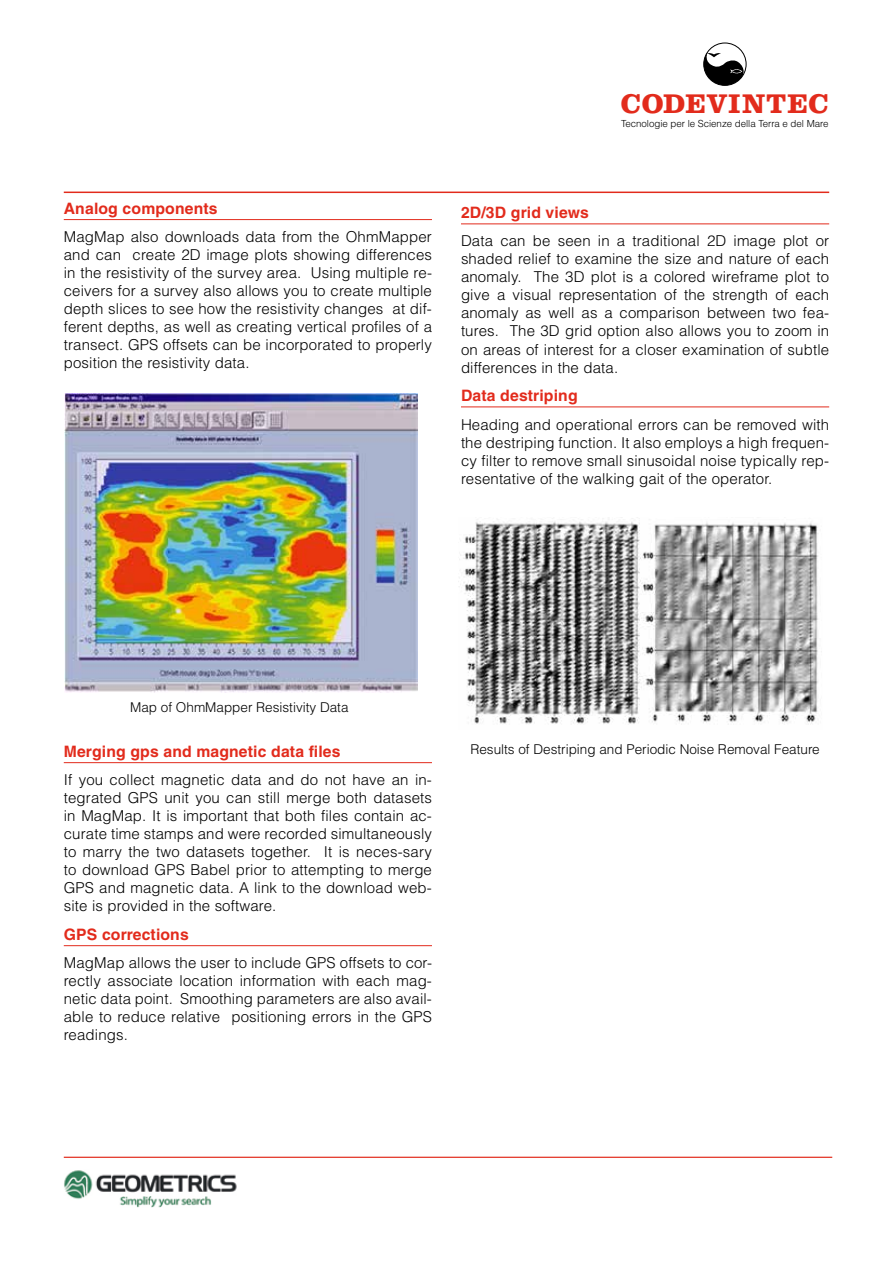
<style>
.page{position:relative;width:893px;height:1263px;background:#fff}
.page>*{position:absolute;margin:0;border:0;box-sizing:border-box;transform-origin:0 0}
.t1{font:700 28.05px "Clarendon LT Std";letter-spacing:.03em;color:#e22b1c}
.t2{font:700 15.75px "Helvetica LT Std";letter-spacing:.01em;color:#e22b1c}
.t3{font:300 15px/18px "Helvetica LT Std";letter-spacing:.01em;color:#000;text-align:justify}
.t4{font:300 13.5px "Helvetica LT Std";color:#000}
.t5{font:300 9.75px "Helvetica LT Std";letter-spacing:-.005em;color:#000}
</style>
<div class="page">
<img style="left:64px;top:1170px;width:173px;height:38px">
<hr style="left:64px;top:1157px;width:768px;height:1px;background:#e22b1c">
<hr style="left:64px;top:192px;width:765px;height:1px;background:#e22b1c">
<hr style="left:64px;top:219px;width:368px;height:1px;background:#e22b1c">
<hr style="left:64px;top:762px;width:368px;height:1px;background:#e22b1c">
<hr style="left:64px;top:945px;width:368px;height:1px;background:#e22b1c">
<img style="left:65px;top:393px;width:352px;height:300px">
<hr style="left:461px;top:223px;width:368px;height:1px;background:#e22b1c">
<hr style="left:461px;top:406px;width:368px;height:1px;background:#e22b1c">
<img style="left:459px;top:517px;width:363px;height:208px">
<svg style="left:704px;top:43px;width:42px;height:42px"></svg>
<div style="left:703px;top:43px;width:44px;height:43px;border:1px solid #000;border-radius:50%"></div>
<p class="t2" style="left:64px;top:199px;width:155px">Analog components</p>
<p class="t3" style="left:64px;top:228px;width:370px">MagMap also downloads data from the OhmMapper and can create 2D image plots showing differences in the resistivity of the survey area. Using multiple re&shy;ceivers for a survey also allows you to create multiple depth slices to see how the resistivity changes at dif&shy;ferent depths, as well as creating vertical profiles of a transect. GPS offsets can be incorporated to properly position the resistivity data.</p>
<h1 class="t1" style="left:621px;top:87px;width:209px">CODEVINTEC</h1>
<p class="t5" style="left:621px;top:117px;width:209px">Tecnologie per le Scienze della Terra e del Mare</p>
<p class="t2" style="left:461px;top:203px;width:129px">2D/3D grid views</p>
<p class="t3" style="left:461px;top:232px;width:370px">Data can be seen in a traditional 2D image plot or shaded relief to examine the size and nature of each anomaly. The 3D plot is a colored wireframe plot to give a visual representation of the strength of each anomaly as well as a comparison between two fea&shy;tures. The 3D grid option also allows you to zoom in on areas of interest for a closer examination of subtle differences in the data.</p>
<p class="t2" style="left:461px;top:386px;width:118px">Data destriping</p>
<p class="t3" style="left:461px;top:415px;width:370px">Heading and operational errors can be removed with the destriping function. It also employs a high frequen&shy;cy filter to remove small sinusoidal noise typically rep&shy;resentative of the walking gait of the operator.</p>
<p class="t4" style="left:130px;top:699px;width:220px">Map of OhmMapper Resistivity Data</p>
<p class="t2" style="left:64px;top:742px;width:278px">Merging gps and magnetic data files</p>
<p class="t3" style="left:64px;top:771px;width:370px">If you collect magnetic data and do not have an in&shy;tegrated GPS unit you can still merge both datasets in MagMap. It is important that both files contain ac&shy;curate time stamps and were recorded simultaneously to marry the two datasets together. It is neces-sary to download GPS Babel prior to attempting to merge GPS and magnetic data. A link to the download web&shy;site is provided in the software.</p>
<p class="t2" style="left:64px;top:925px;width:127px">GPS corrections</p>
<p class="t3" style="left:64px;top:954px;width:370px">MagMap allows the user to include GPS offsets to cor&shy;rectly associate location information with each mag&shy;netic data point. Smoothing parameters are also avail&shy;able to reduce relative positioning errors in the GPS readings.</p>
<p class="t4" style="left:470px;top:741px;width:351px">Results of Destriping and Periodic Noise Removal Feature</p>
</div>
